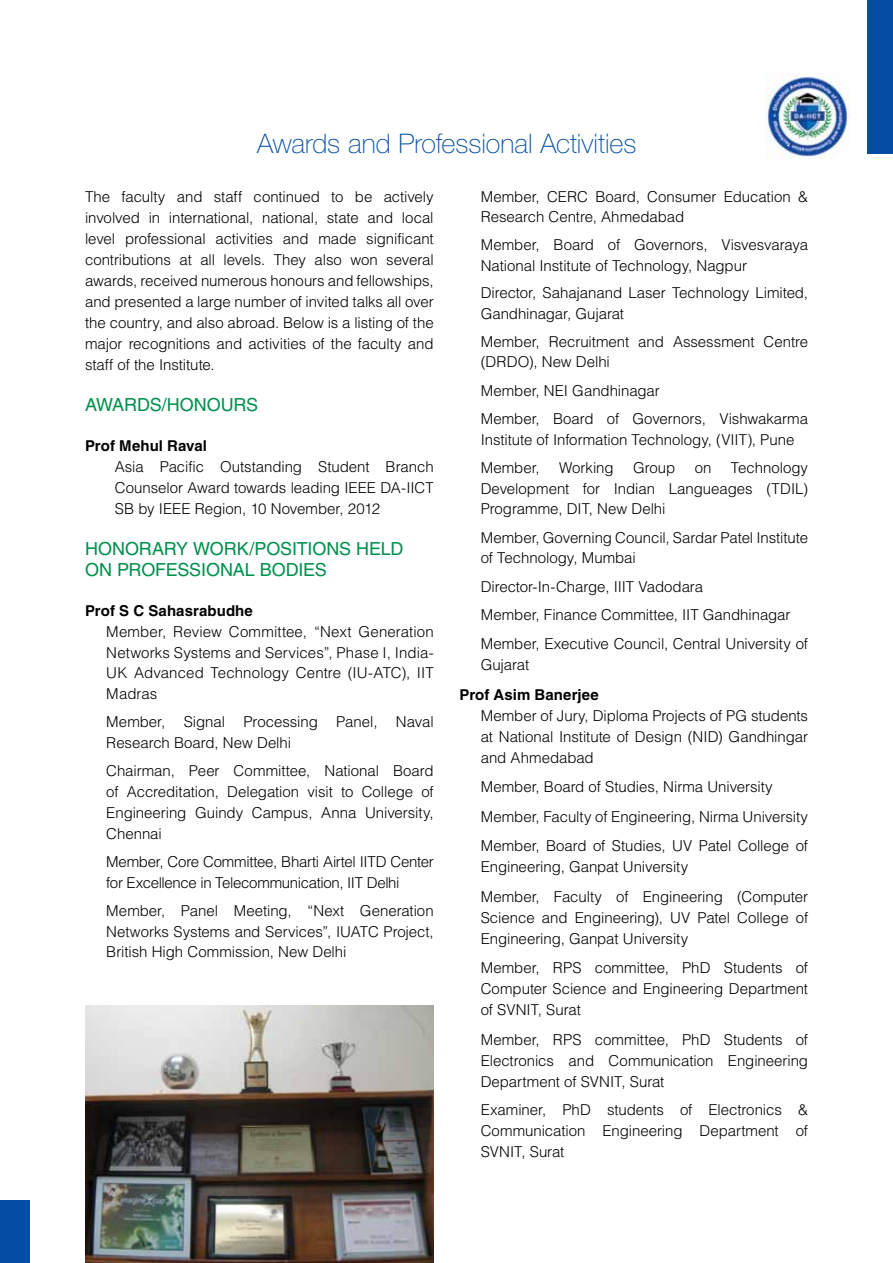
<style>
.page{position:relative;width:893px;height:1263px;background:#fff}
.page>*{position:absolute;margin:0;border:0;box-sizing:border-box;transform-origin:0 0}
.t1{font:100 27px "Helvetica Neue LT Std";color:#034ea2}
.t2{font:18px/21px "Helvetica LT Std";letter-spacing:-.005em;color:#00904d}
.t3{font:300 15px/21px "Helvetica LT Std";letter-spacing:-.005em;color:#000}
.t4{font:700 15px "Helvetica LT Std";letter-spacing:.005em;color:#000}
</style>
<div class="page">
<div style="left:0;top:1200px;width:30px;height:63px;background:#034ea2"></div>
<img style="left:766px;top:74px;width:84px;height:85px">
<div style="left:867px;top:0;width:26px;height:153px;background:#034ea2"></div>
<img style="left:85px;top:1006px;width:349px;height:257px">
<h1 class="t1" style="left:257px;top:128px;width:381px">Awards and Professional Activities</h1>
<p class="t3" style="left:85px;top:186px;width:350px;text-align:justify">The faculty and staff continued to be actively involved in international, national, state and local level professional activities and made significant contributions at all levels. They also won several awards, received numerous honours and fellowships, and presented a large number of invited talks all over the country, and also abroad. Below is a listing of the major recognitions and activities of the faculty and staff of the Institute.</p>
<p class="t2" style="left:85px;top:394px;width:175px">AWARDS/HONOURS</p>
<p class="t4" style="left:85px;top:437px;width:123px">Prof Mehul Raval</p>
<p class="t3" style="left:115px;top:456px;width:320px;text-align:justify">Asia Pacific Outstanding Student Branch Counselor Award towards leading IEEE DA-IICT SB by IEEE Region, 10 November, 2012</p>
<p class="t2" style="left:85px;top:538px;width:320px">HONORARY WORK/POSITIONS HELD<br>ON PROFESSIONAL BODI ES</p>
<p class="t4" style="left:85px;top:602px;width:169px">Prof S C Sahasrabudhe</p>
<p class="t3" style="left:106px;top:621px;width:329px;text-align:justify">Member, Review Committee, “Next Generation Networks Systems and Services”, Phase I, India-UK Advanced Technology Centre (IU-ATC), IIT Madras</p>
<p class="t3" style="left:106px;top:711px;width:329px">Member, Signal Processing Panel, Naval<br>Research Board, New Delhi</p>
<p class="t3" style="left:106px;top:760px;width:329px;text-align:justify">Chairman, Peer Committee, National Board of Accreditation, Delegation visit to College of Engineering Guindy Campus, Anna University, Chennai</p>
<p class="t3" style="left:106px;top:851px;width:329px">Member, Core Committee, Bharti Airtel IITD Center for Excellence in Telecommunication, IIT Delhi</p>
<p class="t3" style="left:106px;top:900px;width:329px;text-align:justify">Member, Panel Meeting, “Next Generation Networks Systems and Services”, IUATC Project, British High Commission, New Delhi</p>
<p class="t3" style="left:481px;top:187px;width:329px;line-height:20.2px">Member, CERC Board, Consumer Education &amp;<br>Research Centre, Ahmedabad</p>
<p class="t3" style="left:481px;top:235px;width:329px;line-height:20.2px">Member, Board of Governors, Visvesvaraya<br>National Institute of Technology, Nagpur</p>
<p class="t3" style="left:481px;top:283px;width:329px;line-height:20.2px">Director, Sahajanand Laser Technology Limited,<br>Gandhinagar, Gujarat</p>
<p class="t3" style="left:481px;top:331px;width:329px;line-height:20.2px">Member, Recruitment and Assessment Centre (DRDO), New Delhi</p>
<p class="t3" style="left:481px;top:376px;width:329px;line-height:28.8px">Member, NEI Gandhinagar<br>Member, Board of Governors, Vishwakarma</p>
<p class="t3" style="left:481px;top:425px;width:315px;line-height:28.8px">Institute of Information Technology, (VIIT), Pune<br>Member,</p>
<p class="t3" style="left:559px;top:457px;width:56px">Working</p>
<p class="t3" style="left:633px;top:457px;width:44px">Group</p>
<p class="t3" style="left:695px;top:457px;width:18px">on</p>
<p class="t3" style="left:481px;top:458px;width:329px;line-height:20.2px;text-align:justify;text-indent:250px">Technology Development for Indian Langueages (TDIL)<br>Programme, DIT, New Delhi</p>
<p class="t3" style="left:481px;top:527px;width:329px;line-height:20.2px">Member, Governing Council, Sardar Patel Institute of Technology, Mumbai</p>
<p class="t3" style="left:481px;top:572px;width:329px;line-height:28.8px">Director-In-Charge, IIIT Vadodara<br>Member, Finance Committee, IIT Gandhinagar<br>Member, Executive Council, Central University of</p>
<p class="t3" style="left:481px;top:654px;width:50px">Gujarat</p>
<p class="t4" style="left:459px;top:685px;width:141px">Prof Asim Banerjee</p>
<p class="t3" style="left:481px;top:705px;width:329px;text-align:justify">Member of Jury, Diploma Projects of PG students at National Institute of Design (NID) Gandhingar and Ahmedabad</p>
<p class="t3" style="left:481px;top:772px;width:329px;line-height:29.5px">Member, Board of Studies, Nirma University<br>Member, Faculty of Engineering, Nirma University<br>Member, Board of Studies, UV Patel College of</p>
<p class="t3" style="left:481px;top:852px;width:329px;line-height:29.5px">Engineering, Ganpat University<br>Member, Faculty of Engineering (Computer</p>
<p class="t3" style="left:481px;top:907px;width:329px">Science and Engineering), UV Patel College of<br>Engineering, Ganpat University</p>
<p class="t3" style="left:481px;top:957px;width:329px;text-align:justify">Member, RPS committee, PhD Students of Computer Science and Engineering Department of SVNIT, Surat</p>
<p class="t3" style="left:481px;top:1029px;width:329px;text-align:justify">Member, RPS committee, PhD Students of Electronics and Communication Engineering Department of SVNIT, Surat</p>
<p class="t3" style="left:481px;top:1099px;width:329px;text-align:justify">Examiner, PhD students of Electronics &amp; Communication Engineering Department of SVNIT, Surat</p>
</div>
